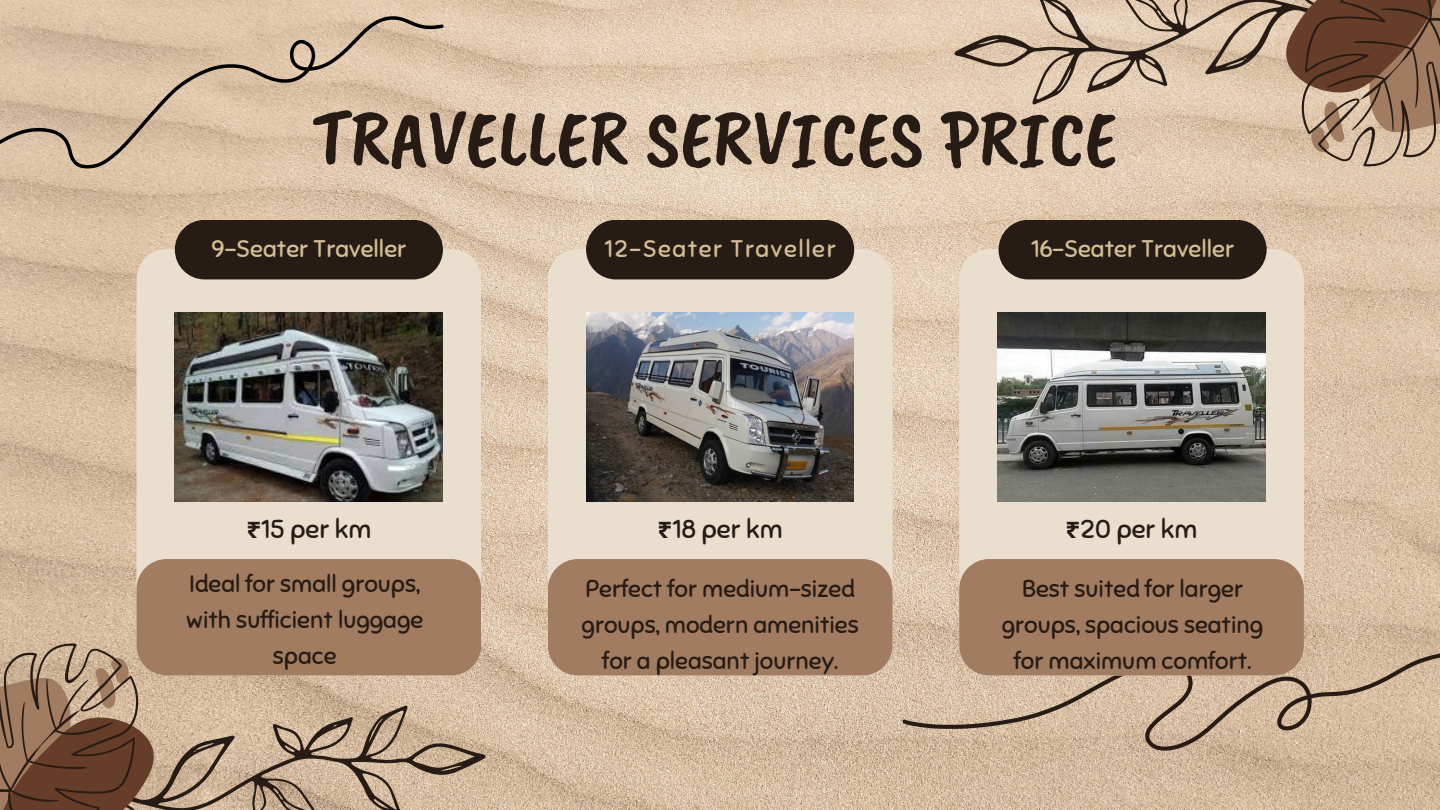
<style>
.page{position:relative;width:1440px;height:810px;background:#fff}
.page>*{position:absolute;margin:0;border:0;box-sizing:border-box;transform-origin:0 0}
.t1{font:80.6px "Caveat Brush";color:#271c15}
.t2{font:26px "Sniglet";color:#271c15}
.t3{font:24px/36px "Sniglet";color:#271c15;text-align:center}
.t4{font:24px "Sniglet";color:#d2bd94}
.t5{font:24px "Sniglet";letter-spacing:.065em;color:#d2bd94}
.s1{font-family:"Noto Sans Gurmukhi";font-weight:700}
</style>
<div class="page">
<img style="left:0;top:0;width:1440px;height:810px">
<div style="left:137px;top:249px;width:344px;height:426px;background:#eadfcf;border-radius:30px"></div>
<div style="left:548px;top:249px;width:345px;height:426px;background:#eadfcf;border-radius:30px"></div>
<svg style="left:903px;top:652px;width:537px;height:98px;background:#c9b198"></svg>
<div style="left:959px;top:249px;width:345px;height:426px;background:#eadfcf;border-radius:30px"></div>
<img style="left:175px;top:312px;width:268px;height:189px">
<img style="left:586px;top:312px;width:268px;height:189px">
<img style="left:998px;top:312px;width:267px;height:189px">
<div style="left:175px;top:220px;width:268px;height:59px;background:#271c15;border-radius:30px"></div>
<div style="left:137px;top:559px;width:344px;height:116px;background:#a27c61;border-radius:30px"></div>
<div style="left:548px;top:559px;width:345px;height:116px;background:#a27c61;border-radius:30px"></div>
<div style="left:959px;top:559px;width:345px;height:116px;background:#a27c61;border-radius:30px"></div>
<div style="left:999px;top:220px;width:268px;height:59px;background:#271c15;border-radius:30px"></div>
<div style="left:586px;top:220px;width:268px;height:59px;background:#271c15;border-radius:30px"></div>
<svg style="left:0;top:643px;width:486px;height:167px;background:#ab8f76"></svg>
<svg style="left:954px;top:0;width:486px;height:167px;background:#bca38b"></svg>
<svg style="left:0;top:16px;width:444px;height:193px;background:#d5bca1"></svg>
<p class="t1" style="left:312px;top:88px;width:807px">TRAVELLER SERVICES PRICE</p>
<p class="t4" style="left:212px;top:234px;width:196px">9-Seater Traveller</p>
<p class="t4" style="left:1031px;top:234px;width:205px">16-Seater Traveller</p>
<p class="t5" style="left:605px;top:234px;width:233px">12-Seater Traveller</p>
<p class="t2" style="left:246px;top:513px;width:126px"><span class="s1">₹</span>15 per km</p>
<p class="t2" style="left:658px;top:513px;width:127px"><span class="s1">₹</span>18 per km</p>
<p class="t2" style="left:1066px;top:513px;width:133px"><span class="s1">₹</span>20 per km</p>
<h1 class="t3" style="left:186px;top:566px;width:239px">Ideal for small groups, with sufficient luggage space</h1>
<p class="t3" style="left:582px;top:571px;width:279px">Perfect for medium-sized groups, modern amenities for a pleasant journey.</p>
<p class="t3" style="left:1002px;top:571px;width:263px">Best suited for larger groups, spacious seating for maximum comfort.</p>
</div>
